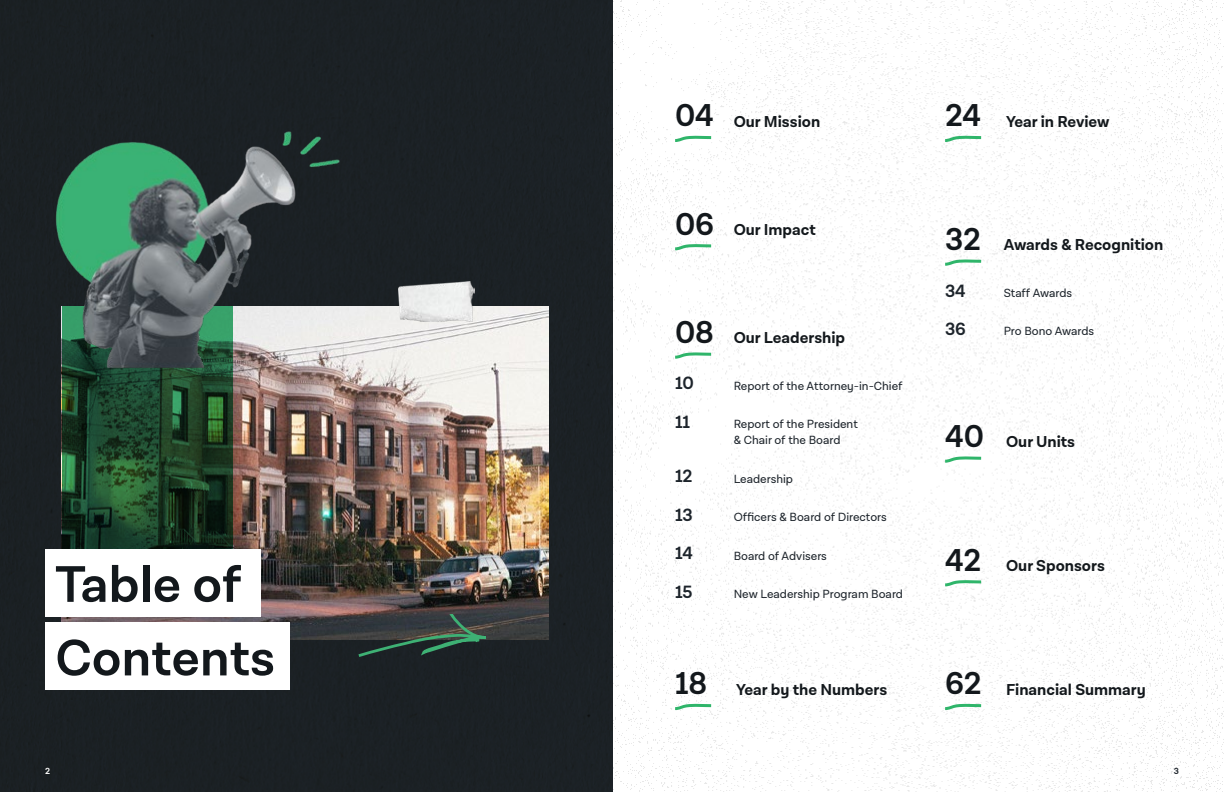
<style>
.page{position:relative;width:1224px;height:792px;background:#fff}
.page>*{position:absolute;margin:0;border:0;box-sizing:border-box;transform-origin:0 0}
.t1{font:600 52px/73.6px "Lota Grotesque Alt 3";color:#13181c}
.t2{font:600 32px "Lota Grotesque Alt 3";color:#13181c}
.t3{font:600 18px/38.5px "Lota Grotesque Alt 3";color:#1d242b}
.t4{font:700 16px "Lota Grotesque Alt 3";color:#13181c}
.t5{font:12px/16px "Lota Grotesque Alt 3";color:#1d242b}
.t6{font:600 9px "Lota Grotesque Alt 3";color:#1d242b}
.t7{font:600 9px "Lota Grotesque Alt 3";color:#fff}
.s1{font-weight:600;font-size:32px}
</style>
<div class="page">
<img style="left:612px;top:0;width:612px;height:792px">
<div style="left:0;top:0;width:612px;height:792px;background:#1b2124"></div>
<img style="left:62px;top:306px;width:487px;height:334px">
<svg style="left:672px;top:133px;width:42px;height:10px"></svg>
<svg style="left:672px;top:242px;width:42px;height:10px"></svg>
<svg style="left:672px;top:701px;width:42px;height:10px"></svg>
<svg style="left:942px;top:454px;width:42px;height:10px"></svg>
<svg style="left:942px;top:578px;width:42px;height:10px"></svg>
<svg style="left:942px;top:701px;width:42px;height:10px"></svg>
<svg style="left:942px;top:133px;width:42px;height:10px"></svg>
<svg style="left:672px;top:350px;width:42px;height:10px"></svg>
<svg style="left:942px;top:257px;width:42px;height:10px"></svg>
<svg style="left:62px;top:378px;width:171px;height:171px"></svg>
<div style="left:45px;top:549px;width:216px;height:67px;background:#fff"></div>
<div style="left:45px;top:623px;width:245px;height:67px;background:#fff"></div>
<svg style="left:355px;top:612px;width:152px;height:45px"></svg>
<img style="left:398px;top:282px;width:76px;height:40px">
<img style="left:56px;top:131px;width:295px;height:247px">
<h1 class="t1" style="left:55px;top:549px;width:221px">Table of<br>Contents</h1>
<p class="t7" style="left:45px;top:766px;width:6px">2</p>
<h3 class="t4" style="left:675px;top:112px;width:147px"><span class="s1">04</span> Our Mission</h3>
<h3 class="t4" style="left:675px;top:220px;width:142px"><span class="s1">06</span> Our Impact</h3>
<h2 class="t2" style="left:675px;top:314px;width:41px">08</h2>
<h3 class="t3" style="left:675px;top:365px;width:20px">10<br>11</h3>
<h3 class="t3" style="left:675px;top:458px;width:20px;text-align:justify">12<br>13<br>14<br>15</h3>
<h3 class="t4" style="left:734px;top:329px;width:113px">Our Leadership</h3>
<p class="t5" style="left:734px;top:378px;width:170px">Report of the Attorney-in-Chief</p>
<p class="t5" style="left:734px;top:417px;width:126px">Report of the President &amp; Chair of the Board</p>
<p class="t5" style="left:734px;top:471px;width:61px">Leadership</p>
<p class="t5" style="left:734px;top:510px;width:155px">Officers &amp; Board of Directors</p>
<p class="t5" style="left:734px;top:548px;width:95px">Board of Advisers</p>
<p class="t5" style="left:734px;top:587px;width:171px">New Leadership Program Board</p>
<h3 class="t4" style="left:675px;top:680px;width:214px"><span class="s1">18</span> Year by the Numbers</h3>
<h3 class="t4" style="left:945px;top:112px;width:166px"><span class="s1">24</span> Year in Review</h3>
<h2 class="t2" style="left:945px;top:221px;width:37px">32</h2>
<h3 class="t3" style="left:945px;top:272px;width:22px">34<br>36</h3>
<h3 class="t4" style="left:1004px;top:236px;width:161px">Awards &amp; Recognition</h3>
<p class="t5" style="left:1004px;top:285px;width:70px">Staff Awards</p>
<p class="t5" style="left:1004px;top:324px;width:92px">Pro Bono Awards</p>
<h3 class="t4" style="left:945px;top:433px;width:132px"><span class="s1">40</span> Our Units</h3>
<h3 class="t4" style="left:945px;top:556px;width:161px"><span class="s1">42</span> Our Sponsors</h3>
<h3 class="t4" style="left:945px;top:680px;width:202px"><span class="s1">62</span> Financial Summary</h3>
<p class="t6" style="left:1174px;top:765px;width:7px">3</p>
</div>
